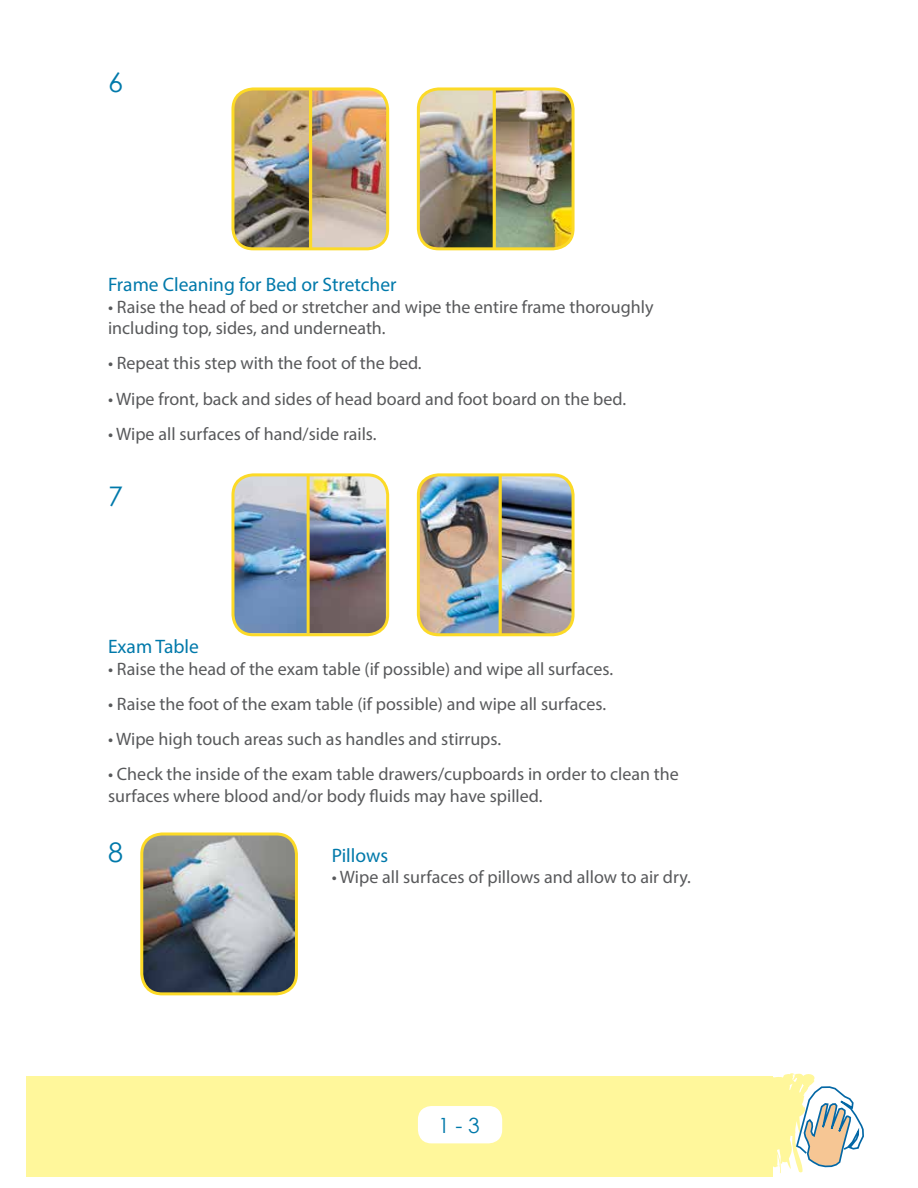
<style>
.page{position:relative;width:918px;height:1188px;background:#fff}
.page>*{position:absolute;margin:0;border:0;box-sizing:border-box;transform-origin:0 0}
.t1{font:27px "Century Gothic";color:#0079aa}
.t2{font:21px "Century Gothic";color:#0079aa}
.t3{font:19.5px "Myriad Pro";color:#0079aa}
.t4{font:18px/21.6px "Myriad Pro";color:#58595b}
</style>
<div class="page">
<div style="left:0;top:1076px;width:773px;height:101px;background:#fff79b"></div>
<svg style="left:773px;top:1073px;width:91px;height:100px"></svg>
<div style="left:418px;top:1106px;width:84px;height:37px;background:#fff;border-radius:14px"></div>
<div style="left:0;top:941px;width:25px;height:247px;background:#fff"></div>
<img style="left:144px;top:836px;width:152px;height:158px">
<div style="left:140px;top:832px;width:158px;height:163px;border:3px solid #fcda27;border-radius:20px"></div>
<img style="left:418px;top:91px;width:155px;height:158px">
<hr style="left:493px;top:89px;width:3px;height:160px;background:#fcda27">
<div style="left:417px;top:87px;width:158px;height:163px;border:3px solid #fcda27;border-radius:20px"></div>
<img style="left:235px;top:89px;width:153px;height:160px">
<hr style="left:309px;top:89px;width:3px;height:160px;background:#fcda27">
<div style="left:231px;top:87px;width:158px;height:163px;border:3px solid #fcda27;border-radius:20px"></div>
<img style="left:418px;top:477px;width:155px;height:158px">
<hr style="left:499px;top:475px;width:3px;height:160px;background:#fcda27">
<div style="left:417px;top:473px;width:158px;height:163px;border:3px solid #fcda27;border-radius:20px"></div>
<img style="left:235px;top:475px;width:151px;height:158px">
<hr style="left:307px;top:475px;width:3px;height:158px;background:#fcda27">
<div style="left:231px;top:473px;width:158px;height:163px;border:3px solid #fcda27;border-radius:20px"></div>
<h1 class="t1" style="left:108px;top:64px;width:16px">6</h1>
<p class="t3" style="left:108px;top:273px;width:290px">Frame Cleaning for Bed or Stretcher</p>
<p class="t4" style="left:108px;top:296px;width:547px">• Raise the head of bed or stretcher and wipe the entire frame thoroughly including top, sides, and underneath.</p>
<p class="t4" style="left:108px;top:352px;width:315px">• Repeat this step with the foot of the bed.</p>
<p class="t4" style="left:108px;top:387px;width:520px">• Wipe front, back and sides of head board and foot board on the bed.</p>
<p class="t4" style="left:108px;top:423px;width:270px">• Wipe all surfaces of hand/side rails.</p>
<h1 class="t1" style="left:108px;top:477px;width:16px">7</h1>
<p class="t3" style="left:108px;top:635px;width:92px">Exam Table</p>
<p class="t4" style="left:108px;top:658px;width:507px">• Raise the head of the exam table (if possible) and wipe all surfaces.</p>
<p class="t4" style="left:108px;top:693px;width:500px">• Raise the foot of the exam table (if possible) and wipe all surfaces.</p>
<p class="t4" style="left:108px;top:728px;width:395px">• Wipe high touch areas such as handles and stirrups.</p>
<p class="t4" style="left:108px;top:763px;width:572px">• Check the inside of the exam table drawers/cupboards in order to clean the surfaces where blood and/or body fluids may have spilled.</p>
<h1 class="t1" style="left:108px;top:833px;width:16px">8</h1>
<p class="t3" style="left:332px;top:843px;width:58px">Pillows</p>
<p class="t4" style="left:332px;top:866px;width:361px">• Wipe all surfaces of pillows and allow to air dry.</p>
<p class="t2" style="left:438px;top:1111px;width:43px">1 - 3</p>
</div>
